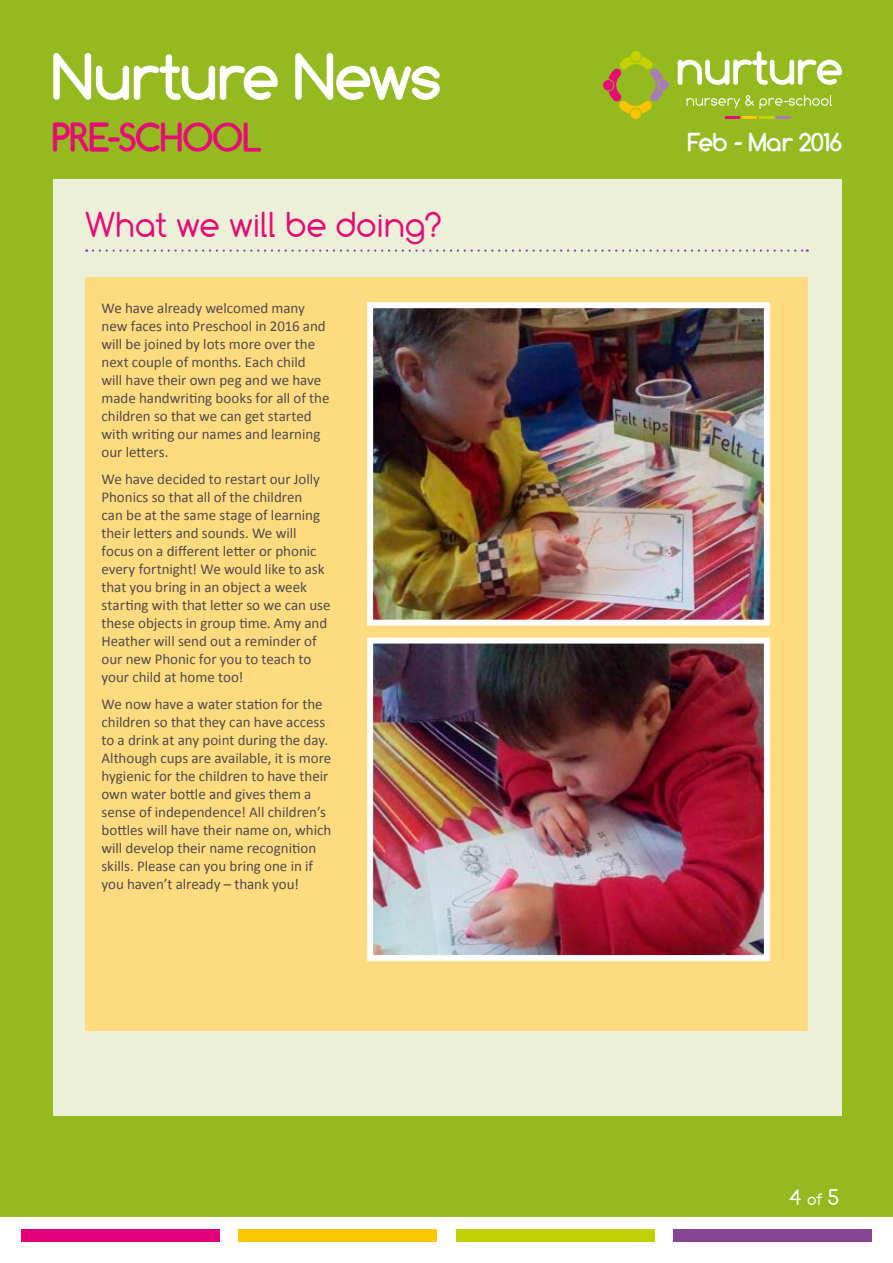
<style>
.page{position:relative;width:893px;height:1263px;background:#fff}
.page>*{position:absolute;margin:0;border:0;box-sizing:border-box;transform-origin:0 0}
.t1{font:700 64.5px "Comfortaa";letter-spacing:-.005em;color:#fff}
.t2{font:700 39.75px "Comfortaa";color:#e60c76}
.story_header{font:36px "Comfortaa";letter-spacing:-.01em;color:#e60c76}
.t3{font:700 25.35px "Comfortaa";letter-spacing:-.015em;color:#fff}
.t4{font:22.5px "Comfortaa";color:#fff}
.body{font:15px/18px "Calibri";letter-spacing:-.005em;color:#4f4b4a}
.s1{font-size:16.5px}
</style>
<div class="page">
<div style="left:0;top:0;width:893px;height:1216px;background:#94ba20"></div>
<div style="left:21px;top:1229px;width:199px;height:13px;background:#e10078"></div>
<div style="left:239px;top:1229px;width:198px;height:13px;background:#fac800"></div>
<div style="left:456px;top:1229px;width:198px;height:13px;background:#c1d002"></div>
<div style="left:673px;top:1229px;width:199px;height:13px;background:#874594"></div>
<svg style="left:678px;top:51px;width:164px;height:34px"></svg>
<svg style="left:687px;top:95px;width:145px;height:14px"></svg>
<div style="left:630px;top:51px;width:11px;height:11px;background:#c4d200;border-radius:50%"></div>
<div style="left:630px;top:109px;width:11px;height:10px;background:#fcc300;border-radius:50%"></div>
<svg style="left:725px;top:116px;width:66px;height:2px"></svg>
<div style="left:658px;top:80px;width:11px;height:10px;background:#a77cb5;border-radius:50%"></div>
<svg style="left:608px;top:56px;width:55px;height:58px"></svg>
<div style="left:603px;top:80px;width:10px;height:11px;background:#e60c76;border-radius:50%"></div>
<div style="left:53px;top:179px;width:789px;height:936px;background:#ecf0d9"></div>
<svg style="left:93px;top:249px;width:715px;height:3px"></svg>
<div style="left:85px;top:277px;width:723px;height:753px;background:#ffdb80"></div>
<img style="left:367px;top:302px;width:403px;height:324px">
<img style="left:367px;top:637px;width:403px;height:324px">
<h1 class="t1" style="left:53px;top:39px;width:390px">Nurture News</h1>
<h2 class="t2" style="left:53px;top:114px;width:210px">PRE-SCHOOL</h2>
<p class="story_header" style="left:85px;top:204px;width:358px">What we will be doing?</p>
<p class="body" style="left:102px;top:299px;width:229px">We have already welcomed many new faces into Preschool in 2016 and will be joined by lots more over the next couple of months. Each child will have their own peg and we have made handwriting books for all of the children so that we can get started with writing our names and learning our letters.</p>
<p class="body" style="left:102px;top:470px;width:231px">We have decided to restart our Jolly Phonics so that all of the children<br>can be at the same stage of learning their letters and sounds. We will focus on a different letter or phonic every fortnight! We would like to ask that you bring in an object a week starting with that letter so we can use these objects in group time. Amy and Heather will send out a reminder of our new Phonic for you to teach to your child at home too!</p>
<p class="body" style="left:102px;top:694px;width:231px">We now have a water station for the children so that they can have access to a drink at any point during the day.<br>Although cups are available, it is more hygienic for the children to have their own water bottle and gives them a sense of independence! All children’s bottles will have their name on, which will develop their name recognition skills. Please can you bring one in if you haven’t already – thank you!</p>
<h3 class="t3" style="left:688px;top:128px;width:155px">Feb - Mar 2016</h3>
<h3 class="t4" style="left:790px;top:1185px;width:51px">4 <span class="s1">of</span> 5</h3>
</div>
